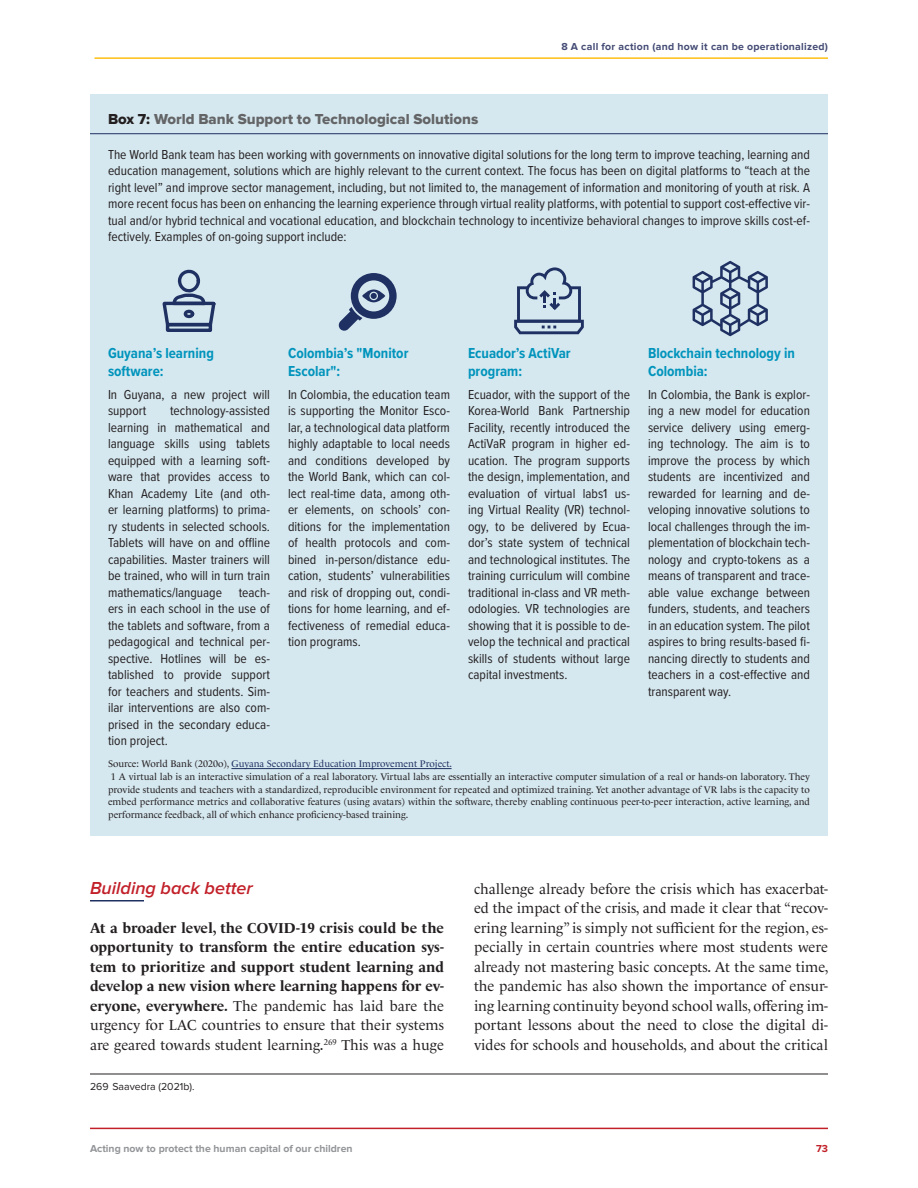
<style>
.page{position:relative;width:918px;height:1188px;background:#fff}
.page>*{position:absolute;margin:0;border:0;box-sizing:border-box;transform-origin:0 0}
.t1{font:italic 600 18px "Proxima Nova";color:#c22029}
.t2{font:700 15px/18px "Proxima Nova Cond";color:#0094bc}
.t3{font:15px "Proxima Nova Extrabld";color:#636466}
.t4{font:14.7px/19.5px "Le Monde Livre Std";color:#231f20;text-align:justify}
.t5{font:700 14.7px/19.5px "Le Monde Livre Std";color:#231f20;text-align:justify}
.t6{font:13.5px/16.5px "Proxima Nova Cond";color:#231f20;text-align:justify}
.t7{font:700 10.5px "Proxima Nova";color:#939598}
.t8{font:700 10.5px "Proxima Nova";letter-spacing:.025em;color:#454c75}
.t9{font:10.5px "Proxima Nova";color:#231f20}
.t10{font:700 10.5px "Proxima Nova";color:#c22029}
.t11{font:9.75px/12.8px "Le Monde Livre Std";color:#231f20}
.s1{color:#231f20}
.s2{color:#1f3161}
.s3{font-weight:400}
</style>
<div class="page">
<hr style="left:90px;top:1128px;width:738px;height:1px;background:#c22029">
<hr style="left:94px;top:57px;width:734px;height:2px;background:#fbbf13">
<hr style="left:90px;top:900px;width:54px;height:2px;background:#1f3161">
<hr style="left:90px;top:1074px;width:738px;height:1px;background:#231f20">
<div style="left:90px;top:94px;width:738px;height:742px;background:#d5e7ef"></div>
<hr style="left:90px;top:133px;width:738px;height:1px;background:#1f3161">
<svg style="left:162px;top:269px;width:53px;height:63px"></svg>
<svg style="left:338px;top:273px;width:59px;height:58px"></svg>
<svg style="left:514px;top:267px;width:70px;height:67px"></svg>
<svg style="left:693px;top:261px;width:75px;height:75px"></svg>
<hr style="left:231px;top:768px;width:221px;height:1px;background:#1f3161">
<p class="t8" style="left:561px;top:40px;width:268px">8 A call for action (and how it can be operationalized)</p>
<p class="t3" style="left:108px;top:111px;width:372px"><span class="s1">Box 7:</span> World Bank Support to Technological Solutions</p>
<p class="t6" style="left:108px;top:146px;width:704px">The World Bank team has been working with governments on innovative digital solutions for the long term to improve teaching, learning and education management, solutions which are highly relevant to the current context. The focus has been on digital platforms to “teach at the right level” and improve sector management, including, but not limited to, the management of information and monitoring of youth at risk. A more recent focus has been on enhancing the learning experience through virtual reality platforms, with potential to support cost-effective vir&shy;tual and/or hybrid technical and vocational education, and blockchain technology to incentivize behavioral changes to improve skills cost-ef&shy;fectively. Examples of on-going support include:</p>
<p class="t2" style="left:108px;top:344px;width:107px">Guyana’s learning software:</p>
<p class="t6" style="left:108px;top:386px;width:164px">In Guyana, a new project will support</p>
<p class="t6" style="left:108px;top:402px;width:164px;text-indent:62px">technology-assisted learning in mathematical and language skills using tablets equipped with a learning soft&shy;ware that provides access to Khan Academy Lite (and oth&shy;er learning platforms) to prima&shy;ry students in selected schools.<br>Tablets will have on and offline capabilities. Master trainers will be trained, who will in turn train mathematics/language teach&shy;ers in each school in the use of the tablets and software, from a pedagogical and technical per&shy;spective. Hotlines will be es&shy;tablished to provide support for teachers and students. Sim&shy;ilar interventions are also com&shy;prised in the secondary educa&shy;tion project.</p>
<p class="t2" style="left:288px;top:344px;width:122px">Colombia’s "Monitor<br>Escolar":</p>
<p class="t6" style="left:288px;top:386px;width:164px">In Colombia, the education team is supporting the Monitor Esco&shy;lar, a technological data platform highly adaptable to local needs and conditions developed by the World Bank, which can col&shy;lect real-time data, among oth&shy;er elements, on schools’ con&shy;ditions for the implementation of health protocols and com&shy;bined in-person/distance edu&shy;cation, students’ vulnerabilities and risk of dropping out, condi&shy;tions for home learning, and ef&shy;fectiveness of remedial educa&shy;tion programs.</p>
<p class="t2" style="left:468px;top:344px;width:104px">Ecuador’s ActiVar program:</p>
<p class="t6" style="left:468px;top:386px;width:164px">Ecuador, with the support of the Korea-World Bank Partnership Facility, recently introduced the ActiVaR program in higher ed&shy;ucation. The program supports the design, implementation, and evaluation of virtual labs1 us&shy;ing Virtual Reality (VR) technol&shy;ogy, to be delivered by Ecua&shy;dor’s state system of technical and technological institutes. The training curriculum will combine traditional in-class and VR meth&shy;odologies. VR technologies are showing that it is possible to de&shy;velop the technical and practical skills of students without large capital investments.</p>
<p class="t2" style="left:648px;top:344px;width:148px">Blockchain technology in<br>Colombia:</p>
<p class="t6" style="left:648px;top:386px;width:164px">In Colombia, the Bank is explor&shy;ing a new model for education service delivery using emerg&shy;ing technology. The aim is to improve the process by which students are incentivized and rewarded for learning and de&shy;veloping innovative solutions to local challenges through the im&shy;plementation of blockchain tech&shy;nology and crypto-tokens as a means of transparent and trace&shy;able value exchange between funders, students, and teachers in an education system. The pilot aspires to bring results-based fi&shy;nancing directly to students and teachers in a cost-effective and transparent way.</p>
<p class="t11" style="left:108px;top:757px;width:703px">Source: World Bank (2020o), <span class="s2">Guyana Secondary Education Improvement Project.<br></span>1 A virtual lab is an interactive simulation of a real laboratory. Virtual labs are essentially an interactive computer simulation of a real or hands-on laboratory. They provide students and teachers with a standardized, reproducible environment for repeated and optimized training. Yet another advantage of VR labs is the capacity to embed performance metrics and collaborative features (using avatars) within the software, thereby enabling continuous peer-to-peer interaction, active learning, and performance feedback, all of which enhance proficiency-based training.</p>
<h1 class="t1" style="left:90px;top:878px;width:164px">Building back better</h1>
<p class="t5" style="left:90px;top:918px;width:356px">At a broader level, the COVID-19 crisis could be the opportunity to transform the entire education sys&shy;tem to prioritize and support student learning and develop a new vision where learning happens for ev&shy;eryone, everywhere. <span class="s3">The pandemic has laid bare the urgency for LAC countries to ensure that their systems are geared towards student learning.</span><sup>269</sup> <span class="s3">This was a huge</span></p>
<p class="t9" style="left:90px;top:1081px;width:106px">269 Saavedra (2021b).</p>
<p class="t4" style="left:474px;top:879px;width:356px">challenge already before the crisis which has exacerbat&shy;ed the impact of the crisis, and made it clear that “recov&shy;ering learning” is simply not sufficient for the region, es&shy;pecially in certain countries where most students were already not mastering basic concepts. At the same time, the pandemic has also shown the importance of ensur&shy;ing learning continuity beyond school walls, offering im&shy;portant lessons about the need to close the digital di&shy;vides for schools and households, and about the critical</p>
<p class="t7" style="left:90px;top:1142px;width:264px">Acting now to protect the human capital of our children</p>
<p class="t10" style="left:816px;top:1142px;width:13px">73</p>
</div>
